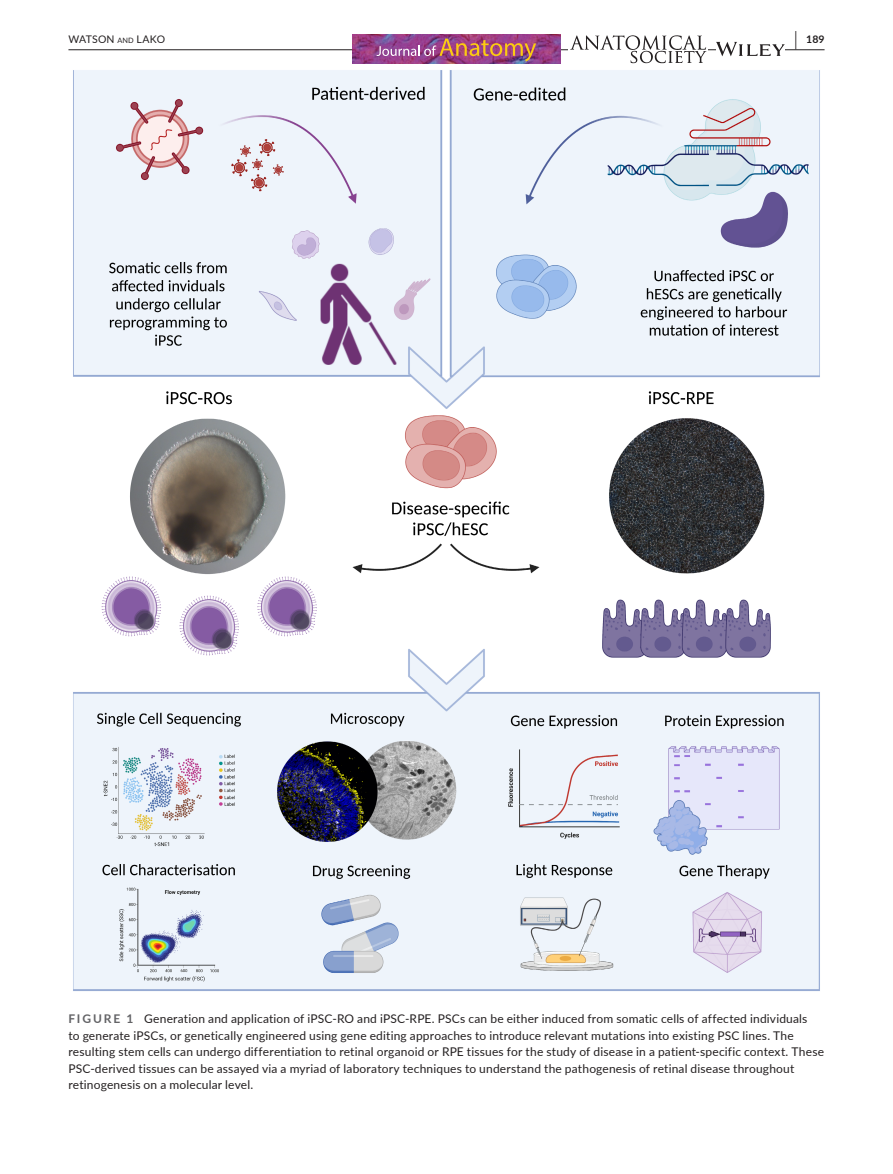
<style>
.page{position:relative;width:893px;height:1174px;background:#fff}
.page>*{position:absolute;margin:0;border:0;box-sizing:border-box;transform-origin:0 0}
.t1{font:12px/16.5px "Lato";letter-spacing:.015em;color:#231f20}
.t2{font:10.5px "Lato";letter-spacing:.02em;color:#231f20}
.t3{font:700 10.5px "Lato";color:#231f20}
.s1{font-size:7.35px}
.s2{font-size:19.5px}
.s3{font-weight:700;color:#636366}
</style>
<div class="page">
<hr style="left:68px;top:49px;width:756px;height:1px;background:#231f20">
<img style="left:352px;top:34px;width:209px;height:30px">
<img style="left:376px;top:39px;width:160px;height:22px">
<img style="left:568px;top:35px;width:140px;height:29px">
<svg style="left:716px;top:42px;width:69px;height:14px"></svg>
<img style="left:73px;top:70px;width:747px;height:921px">
<p class="t2" style="left:68px;top:31px;width:98px">WATSON <span class="s1">and</span> LAKO</p>
<p class="t3" style="left:795px;top:31px;width:31px"><span class="s2">|</span> 189</p>
<p class="t1" style="left:68px;top:1010px;width:757px"><span class="s3">FIGURE 1</span> Generation and application of iPSC-RO and iPSC-RPE. PSCs can be either induced from somatic cells of affected individuals<br>to generate iPSCs, or genetically engineered using gene editing approaches to introduce relevant mutations into existing PSC lines. The resulting stem cells can undergo differentiation to retinal organoid or RPE tissues for the study of disease in a patient-specific context. These PSC-derived tissues can be assayed via a myriad of laboratory techniques to understand the pathogenesis of retinal disease throughout retinogenesis on a molecular level.</p>
</div>
